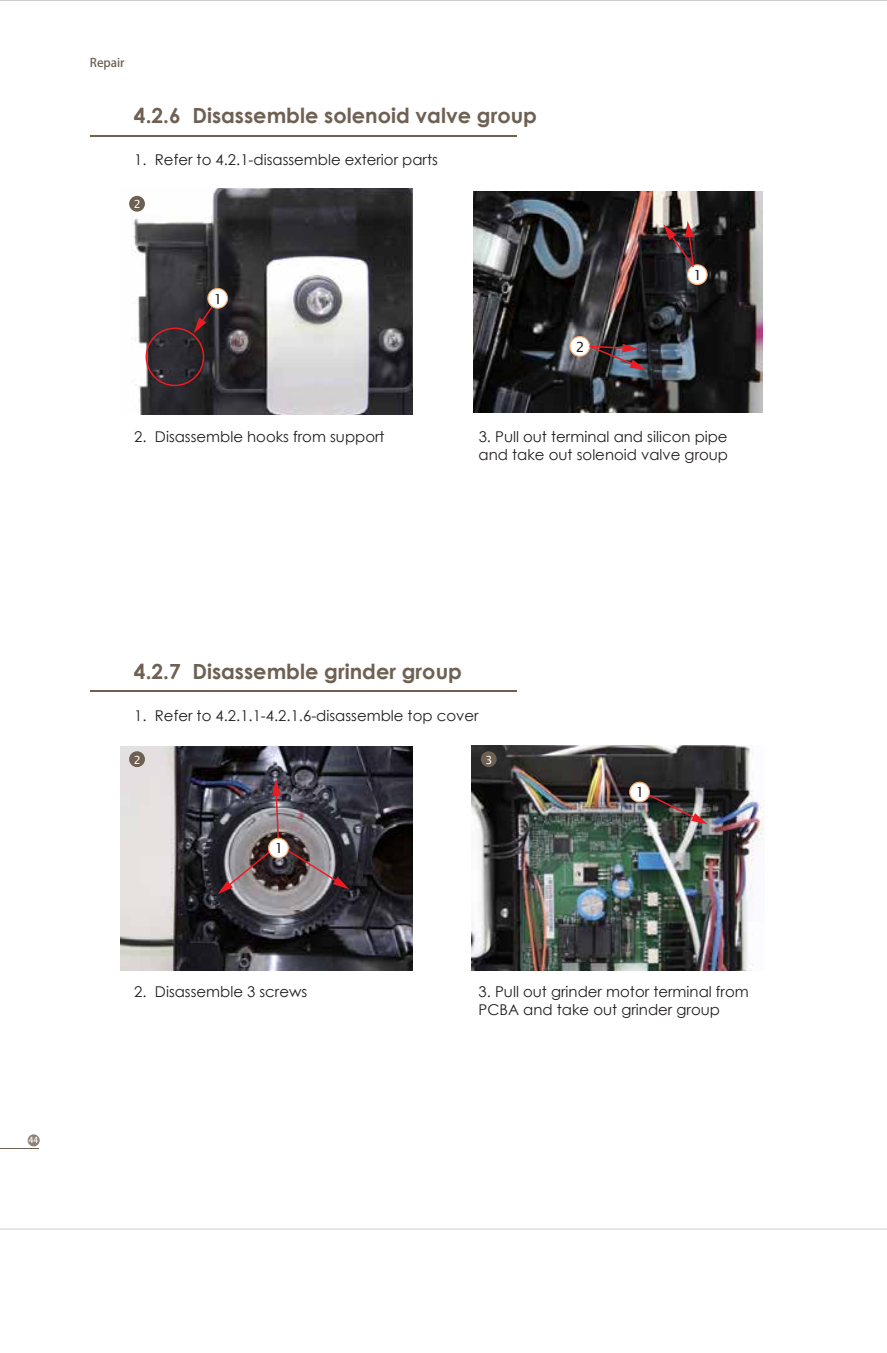
<style>
.page{position:relative;width:887px;height:1353px;background:#fff}
.page>*{position:absolute;margin:0;border:0;box-sizing:border-box;transform-origin:0 0}
.t1{font:700 20.82px "Century Gothic";color:#6e6153}
.t2{font:14.88px/17.8px "Century Gothic";color:#231f20}
.t3{font:14px "Lucida Sans Unicode";color:#231f20}
.t4{font:11.9px "FZLTHJW GB1 0 GBK EUC H";color:#6e6153}
.t5{font:11.2px "Lucida Sans Unicode";color:#fff}
.t6{font:8.22px "FZLTHJW GB1 0 GBK EUC H";color:#fff}
</style>
<div class="page">
<div style="left:28px;top:1134px;width:12px;height:12px;background:#908277;border-radius:50%"></div>
<hr style="left:0;top:1148px;width:39px;height:1px;background:#6e6153">
<hr style="left:0;top:0;width:887px;height:1px;background:#231f20">
<hr style="left:0;top:1228px;width:887px;height:1px;background:#231f20">
<hr style="left:90px;top:135px;width:426px;height:1px;background:#6e6153">
<img style="left:129px;top:189px;width:283px;height:226px">
<div style="left:129px;top:196px;width:16px;height:16px;background:#6e6153;border-radius:50%"></div>
<hr style="left:90px;top:690px;width:426px;height:1px;background:#6e6153">
<img style="left:472px;top:745px;width:292px;height:226px">
<img style="left:121px;top:746px;width:291px;height:224px">
<div style="left:129px;top:751px;width:16px;height:16px;background:#6e6153;border-radius:50%"></div>
<div style="left:481px;top:751px;width:15px;height:16px;background:#6e6153;border-radius:50%"></div>
<svg style="left:145px;top:288px;width:83px;height:98px;background:#42373b"></svg>
<img style="left:217px;top:779px;width:132px;height:115px">
<img style="left:629px;top:781px;width:78px;height:43px">
<img style="left:473px;top:191px;width:290px;height:221px">
<svg style="left:663px;top:220px;width:44px;height:65px;background:#574445"></svg>
<img style="left:569px;top:332px;width:77px;height:38px">
<div style="left:275px;top:386px;width:80px;height:19px;background:#d3d0d1"></div>
<p class="t4" style="left:90px;top:56px;width:36px">Repair</p>
<h1 class="t1" style="left:134px;top:102px;width:404px">4.2.6 Disassemble solenoid valve group</h1>
<p class="t2" style="left:134px;top:151px;width:305px">1. Refer to 4.2.1-disassemble exterior parts</p>
<p class="t5" style="left:134px;top:195px;width:9px">2</p>
<p class="t3" style="left:214px;top:288px;width:10px">1</p>
<p class="t3" style="left:576px;top:336px;width:10px">2</p>
<p class="t3" style="left:693px;top:264px;width:10px">1</p>
<p class="t2" style="left:134px;top:427px;width:252px">2. Disassemble hooks from support</p>
<p class="t2" style="left:478px;top:427px;width:251px">3. Pull out terminal and silicon pipe and take out solenoid valve group</p>
<p class="t6" style="left:29px;top:1135px;width:11px">44</p>
<h1 class="t1" style="left:134px;top:658px;width:329px">4.2.7 Disassemble grinder group</h1>
<p class="t2" style="left:134px;top:706px;width:346px">1. Refer to 4.2.1.1-4.2.1.6-disassemble top cover</p>
<p class="t5" style="left:134px;top:750px;width:9px">2</p>
<p class="t5" style="left:485px;top:750px;width:9px">3</p>
<p class="t3" style="left:275px;top:837px;width:10px">1</p>
<p class="t3" style="left:635px;top:781px;width:10px">1</p>
<p class="t2" style="left:134px;top:983px;width:174px">2. Disassemble 3 screws</p>
<p class="t2" style="left:478px;top:983px;width:272px">3. Pull out grinder motor terminal from<br>PCBA and take out grinder group</p>
</div>
